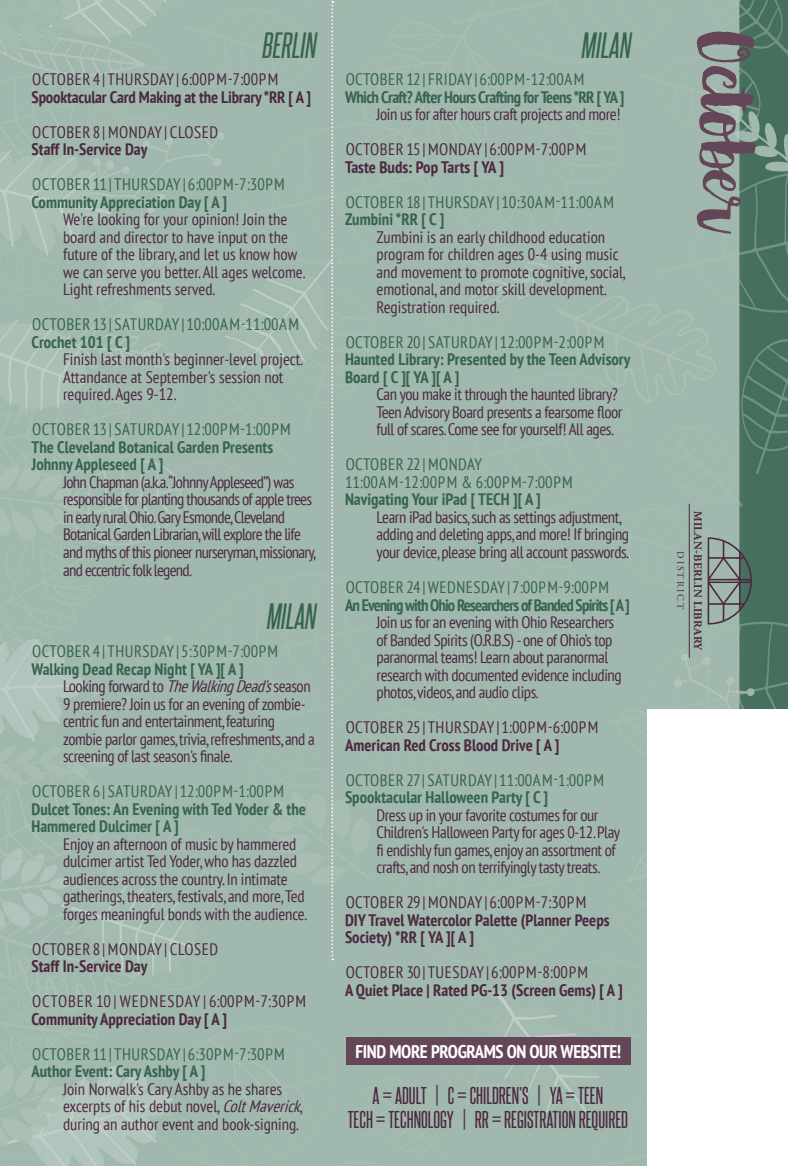
<style>
.page{position:relative;width:788px;height:1166px;background:#fff}
.page>*{position:absolute;margin:0;border:0;box-sizing:border-box;transform-origin:0 0}
.t1{font:96.25px "Thriftshop Brush Script";letter-spacing:-.1em;color:#654659}
.t2{font:italic 31.5px "Steelfish Rg";color:#376350}
.t3{font:21px/24.5px "Steelfish Rg";color:#4c2841;text-align:center}
.t4{font:700 condensed 18.38px "PT Sans";letter-spacing:-.02em;color:#fff}
.t5{font:condensed 16.62px/17.5px "PT Sans";letter-spacing:-.025em;color:#4c2841}
.t6{font:condensed 16.62px/17.5px "PT Sans";color:#4c2841}
.t7{font:condensed 16.62px/17.5px "PT Sans";letter-spacing:.03em;color:#376350}
.t8{font:700 condensed 16.62px/17.5px "PT Sans";color:#376350}
.t9{font:700 condensed 16.62px/17.5px "PT Sans";color:#4c2841}
.t10{font:condensed 16.62px "PT Sans";letter-spacing:.03em;color:#4c2841}
.t11{font:700 condensed 16.62px "PT Sans";letter-spacing:-.05em;color:#376350}
.t12{font:700 condensed 16.62px "PT Sans";letter-spacing:-.035em;color:#376350}
.t13{font:condensed 16.62px "PT Sans";letter-spacing:.055em;color:#4c2841}
.t14{font:700 11.55px "Adobe Garamond Pro";letter-spacing:.03em;color:#4c2841}
.t15{font:9.62px "Adobe Garamond Pro";letter-spacing:.2em;color:#4c2841}
.s1{font-weight:700;color:#376350}
.s2{font-style:italic}
</style>
<div class="page">
<img style="left:0;top:0;width:788px;height:1166px">
<div style="left:647px;top:710px;width:141px;height:456px;background:#fff"></div>
<svg style="left:331px;top:1px;width:2px;height:959px"></svg>
<div style="left:346px;top:1037px;width:284px;height:28px;background:#654659"></div>
<svg style="left:707px;top:537px;width:44px;height:87px"></svg>
<hr style="left:688px;top:504px;width:1px;height:154px;background:#4c2841">
<h2 class="t2" style="left:261px;top:26px;width:55px">BERLIN</h2>
<p class="t10" style="left:32px;top:69px;width:247px">OCTOBER 4 | THURSDAY | 6:00PM-7:00PM</p>
<p class="t9" style="left:32px;top:88px;width:281px">Spooktacular Card Making at the Library *RR [ A ]</p>
<p class="t10" style="left:32px;top:121px;width:187px">OCTOBER 8 | MONDAY | CLOSED</p>
<p class="t9" style="left:32px;top:140px;width:117px">Staff In-Service Day</p>
<p class="t7" style="left:32px;top:175px;width:254px">OCTOBER 11 | THURSDAY | 6:00PM-7:30PM</p>
<p class="t8" style="left:32px;top:193px;width:197px">Community Appreciation Day [ A ]</p>
<p class="t6" style="left:63px;top:210px;width:244px">We're looking for your opinion! Join the board and director to have input on the future of the library, and let us know how we can serve you better. All ages welcome.<br>Light refreshments served.</p>
<p class="t7" style="left:32px;top:315px;width:268px">OCTOBER 13 | SATURDAY | 10:00AM-11:00AM</p>
<p class="t8" style="left:32px;top:333px;width:100px">Crochet 101 [ C ]</p>
<p class="t6" style="left:63px;top:350px;width:241px">Finish last month's beginner-level project.<br>Attandance at September's session not required. Ages 9-12.</p>
<p class="t7" style="left:32px;top:420px;width:260px">OCTOBER 13 | SATURDAY | 12:00PM-1:00PM</p>
<p class="t8" style="left:32px;top:438px;width:243px">The Cleveland Botanical Garden Presents<br>Johnny Appleseed [ A ]</p>
<p class="t5" style="left:63px;top:473px;width:254px">John Chapman (a.k.a.“Johnny Appleseed”) was responsible for planting thousands of apple trees in early rural Ohio. Gary Esmonde, Cleveland Botanical Garden Librarian, will explore the life and myths of this pioneer nurseryman, missionary, and eccentric folk legend.</p>
<h2 class="t2" style="left:266px;top:596px;width:51px">MILAN</h2>
<p class="t7" style="left:32px;top:642px;width:247px">OCTOBER 4 | THURSDAY | 5:30PM-7:00PM</p>
<p class="t5" style="left:63px;top:659px;width:253px;text-indent:-31px"><span class="s1">Walking Dead Recap Night [ YA ][ A ]<br></span>Looking forward to <span class="s2">TheWalkingDead's</span>season 9 premiere? Join us for an evening of zombie&shy;centric fun and entertainment, featuring zombie parlor games, trivia, refreshments, and a screening of last season's finale.</p>
<p class="t7" style="left:32px;top:782px;width:253px">OCTOBER 6 | SATURDAY | 12:00PM-1:00PM</p>
<p class="t8" style="left:31px;top:799px;width:276px">Dulcet Tones: An Evening with Ted Yoder &amp; the<br>Hammered Dulcimer [ A ]</p>
<p class="t5" style="left:63px;top:834px;width:245px">Enjoy an afternoon of music by hammered dulcimer artist Ted Yoder, who has dazzled audiences across the country. In intimate gatherings, theaters, festivals, and more, Ted forges meaningful bonds with the audience.</p>
<p class="t10" style="left:32px;top:938px;width:187px">OCTOBER 8 | MONDAY | CLOSED</p>
<p class="t9" style="left:31px;top:957px;width:117px">Staff In-Service Day</p>
<p class="t13" style="left:32px;top:990px;width:275px">OCTOBER 10 | WEDNESDAY | 6:00PM-7:30PM</p>
<p class="t9" style="left:31px;top:1009px;width:197px">Community Appreciation Day [ A ]</p>
<p class="t7" style="left:32px;top:1044px;width:254px">OCTOBER 11 | THURSDAY | 6:30PM-7:30PM</p>
<p class="t8" style="left:31px;top:1062px;width:175px">Author Event: Cary Ashby [ A ]</p>
<p class="t6" style="left:63px;top:1079px;width:244px">Join Norwalk's Cary Ashby as he shares excerpts of his debut novel, <span class="s2">ColtMaverick</span>, during an author event and book-signing.</p>
<h2 class="t2" style="left:580px;top:26px;width:51px">MILAN</h2>
<p class="t7" style="left:345px;top:70px;width:240px">OCTOBER 12 | FRIDAY | 6:00PM-12:00AM</p>
<p class="t12" style="left:345px;top:86px;width:281px">Which Craft? After Hours Crafting for Teens *RR [ YA ]</p>
<p class="t5" style="left:345px;top:96px;width:276px;line-height:35px;text-indent:31px">Join us for after hours craft projects and more!<br>OCTOBER 15 | MONDAY | 6:00PM-7:00PM</p>
<p class="t9" style="left:345px;top:158px;width:160px">Taste Buds: Pop Tarts [ YA ]</p>
<p class="t7" style="left:345px;top:193px;width:270px">OCTOBER 18 | THURSDAY | 10:30AM-11:00AM</p>
<p class="t8" style="left:345px;top:210px;width:101px">Zumbini *RR [ C ]</p>
<p class="t6" style="left:376px;top:228px;width:250px">Zumbini is an early childhood education program for children ages 0-4 using music and movement to promote cognitive, social, emotional, and motor skill development.<br>Registration required.</p>
<p class="t7" style="left:345px;top:333px;width:260px">OCTOBER 20 | SATURDAY | 12:00PM-2:00PM</p>
<p class="t8" style="left:345px;top:350px;width:287px">Haunted Library: Presented by the Teen Advisory<br>Board [ C ][ YA ][ A ]</p>
<p class="t5" style="left:376px;top:385px;width:247px">Can you make it through the haunted library?<br>Teen Advisory Board presents a fearsome floor full of scares. Come see for yourself! All ages.</p>
<p class="t7" style="left:345px;top:455px;width:229px">OCTOBER 22 | MONDAY<br>11:00AM-12:00PM &amp; 6:00PM-7:00PM</p>
<p class="t8" style="left:345px;top:490px;width:197px">Navigating Your iPad [ TECH ][ A ]</p>
<p class="t5" style="left:376px;top:508px;width:254px">Learn iPad basics, such as settings adjustment, adding and deleting apps, and more! If bringing your device, please bring all account passwords.</p>
<p class="t7" style="left:345px;top:578px;width:265px">OCTOBER 24 | WEDNESDAY | 7:00PM-9:00PM</p>
<p class="t11" style="left:345px;top:593px;width:286px">An Evening with Ohio Researchers of Banded Spirits [ A ]</p>
<p class="t5" style="left:376px;top:613px;width:247px">Join us for an evening with Ohio Researchers of Banded Spirits (O.R.B.S) - one of Ohio’s top paranormal teams! Learn about paranormal research with documented evidence including photos, videos, and audio clips.</p>
<p class="t10" style="left:345px;top:716px;width:254px">OCTOBER 25 | THURSDAY | 1:00PM-6:00PM</p>
<p class="t9" style="left:345px;top:735px;width:216px">American Red Cross Blood Drive [ A ]</p>
<p class="t7" style="left:345px;top:770px;width:260px">OCTOBER 27 | SATURDAY | 11:00AM-1:00PM</p>
<p class="t8" style="left:345px;top:788px;width:205px">Spooktacular Halloween Party [ C ]</p>
<p class="t5" style="left:376px;top:805px;width:245px">Dress up in your favorite costumes for our Children's Halloween Party for ages 0-12. Play fi endishly fun games, enjoy an assortment of crafts, and nosh on terrifyingly tasty treats.</p>
<p class="t10" style="left:345px;top:891px;width:242px">OCTOBER 29 | MONDAY | 6:00PM-7:30PM</p>
<p class="t9" style="left:345px;top:910px;width:266px">DIY Travel Watercolor Palette (Planner Peeps<br>Society) *RR [ YA ][ A ]</p>
<p class="t10" style="left:345px;top:961px;width:244px">OCTOBER 30 | TUESDAY | 6:00PM-8:00PM</p>
<p class="t9" style="left:345px;top:980px;width:279px">A Quiet Place | Rated PG-13 (Screen Gems) [ A ]</p>
<p class="t4" style="left:355px;top:1039px;width:267px">FIND MORE PROGRAMS ON OUR WEBSITE!</p>
<p class="t3" style="left:348px;top:1082px;width:282px">A = ADULT | C = CHILDREN’S | YA = TEEN<br>TECH = TECHNOLOGY | RR = REGISTRATION REQUIRED</p>
<h1 class="t1" style="left:749px;top:32px;width:204px;rotate:90deg">October</h1>
<p class="t15" style="left:686px;top:551px;width:59px;rotate:90deg">DISTRICT</p>
<p class="t14" style="left:704px;top:511px;width:142px;rotate:90deg">MILAN-BERLIN LIBRARY</p>
</div>
